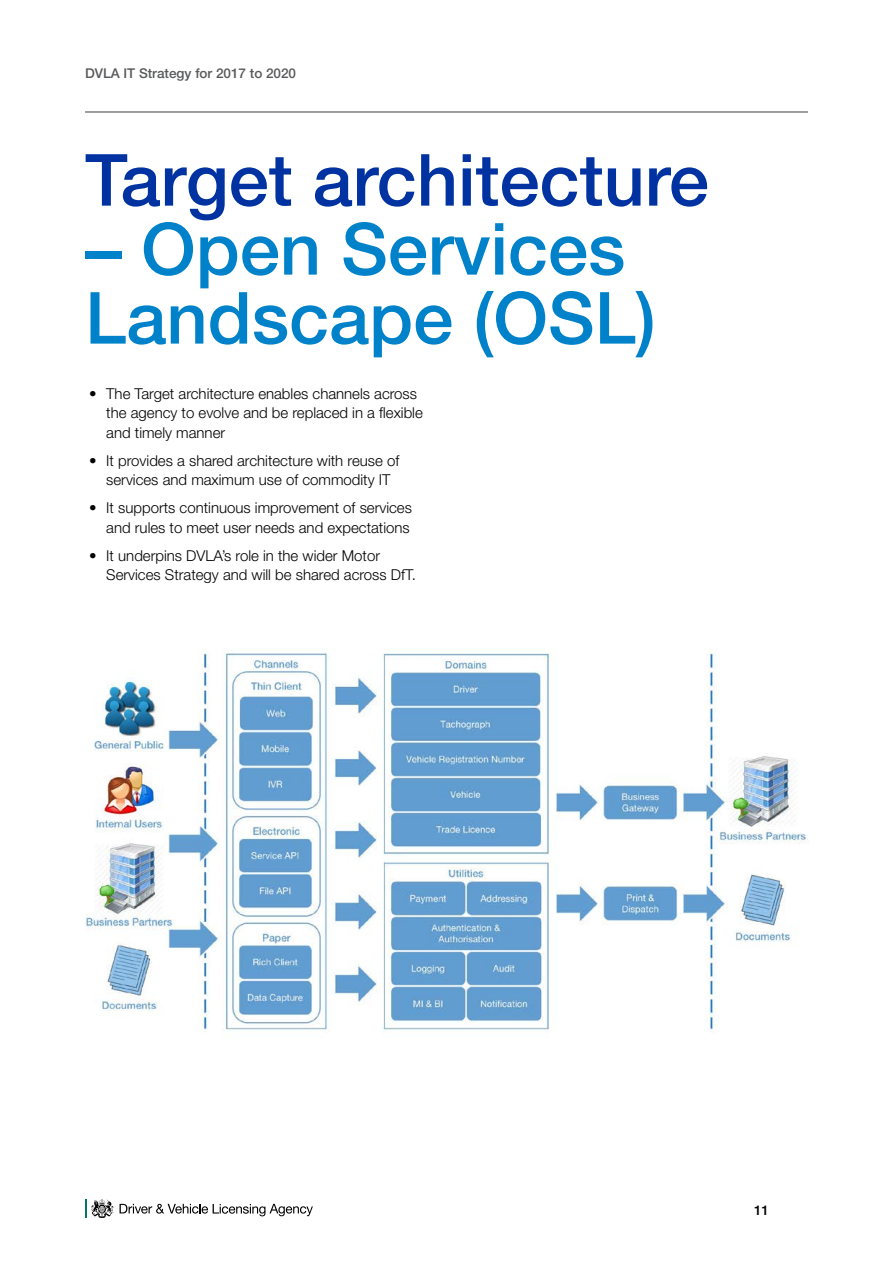
<style>
.page{position:relative;width:893px;height:1263px;background:#fff}
.page>*{position:absolute;margin:0;border:0;box-sizing:border-box;transform-origin:0 0}
.t1{font:500 72px/69px "Helvetica Neue";color:#0082ca}
.t2{font:500 72px "Helvetica Neue";color:#0033a1}
.t3{font:300 15px/19.5px "Helvetica Neue";color:#000}
.t4{font:500 13.5px "Helvetica Neue";color:#58595b}
.t5{font:500 13.5px "Helvetica Neue";color:#000}
</style>
<div class="page">
<hr style="left:85px;top:112px;width:723px;height:1px;background:#414042">
<svg style="left:120px;top:1204px;width:193px;height:12px"></svg>
<svg style="left:85px;top:1199px;width:29px;height:18px"></svg>
<img style="left:85px;top:649px;width:724px;height:382px">
<p class="t4" style="left:85px;top:65px;width:213px">DVLA IT Strategy for 2017 to 2020</p>
<h1 class="t2" style="left:85px;top:137px;width:625px">Target architecture</h1>
<h1 class="t1" style="left:85px;top:214px;width:572px">– Open Services<br>Landscape (OSL)</h1>
<p class="t3" style="left:106px;top:383px;width:318px;text-indent:-17px">• The Target architecture enables channels across the agency to evolve and be replaced in a flexible and timely manner</p>
<p class="t3" style="left:89px;top:450px;width:311px;text-align:center">• It provides a shared architecture with reuse of services and maximum use of commodity IT</p>
<p class="t3" style="left:89px;top:498px;width:324px;text-align:right">• It supports continuous improvement of services and rules to meet user needs and expectations</p>
<p class="t3" style="left:106px;top:545px;width:311px;text-indent:-17px">• It underpins DVLA’s role in the wider Motor<br>Services Strategy and will be shared across DfT.</p>
<p class="t5" style="left:754px;top:1202px;width:17px">11</p>
</div>
